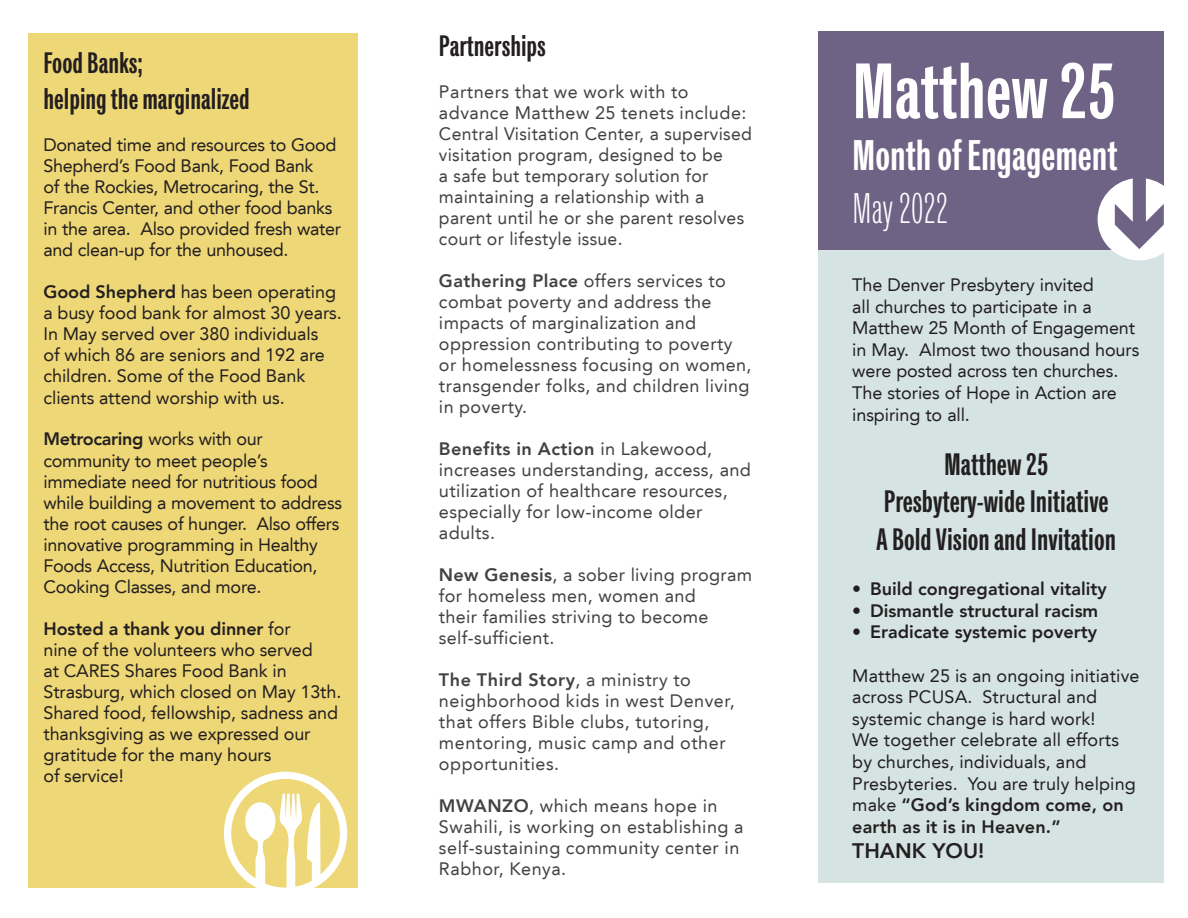
<style>
.page{position:relative;width:1188px;height:918px;background:#fff}
.page>*{position:absolute;margin:0;border:0;box-sizing:border-box;transform-origin:0 0}
.t1{font:79.5px "Classic Grotesque Pro Cm S Bd";color:#fff}
.t2{font:43.5px "Classic Grotesque Pro Cm S Bd";color:#fff}
.t3{font:43.5px "Classic Grotesque Pro Cm Lt";color:#fff}
.t4{font:31.5px/37.8px "Classic Grotesque Pro Cm S Bd";color:#231f20;text-align:center}
.t5{font:30px/36px "Classic Grotesque Pro Cm S Bd";color:#231f20}
.t6{font:800 21px "Avenir LT";color:#231f20}
.t7{font:18px/21px "Avenir LT";letter-spacing:-.005em;color:#231f20}
.t8{font:18px/21px "Avenir LT";letter-spacing:.02em;color:#434242}
.t9{font:800 18px "Avenir LT";color:#231f20}
.s1{font-weight:800}
</style>
<div class="page">
<div style="left:818px;top:31px;width:346px;height:852px;background:#d5e4e2"></div>
<div style="left:818px;top:31px;width:346px;height:218px;background:#6e6285"></div>
<div style="left:28px;top:33px;width:330px;height:855px;background:#eed776"></div>
<svg style="left:1098px;top:178px;width:66px;height:82px"></svg>
<svg style="left:223px;top:772px;width:125px;height:116px"></svg>
<h3 class="t5" style="left:43px;top:46px;width:208px">Food Banks;<br>helping the marginalized</h3>
<p class="t7" style="left:43px;top:135px;width:299px">Donated time and resources to Good Shepherd’s Food Bank, Food Bank<br>of the Rockies, Metrocaring, the St.<br>Francis Center, and other food banks in the area. Also provided fresh water and clean-up for the unhoused.</p>
<p class="t7" style="left:43px;top:282px;width:300px"><span class="s1">Good Shepherd</span> has been operating a busy food bank for almost 30 years.<br>In May served over 380 individuals<br>of which 86 are seniors and 192 are children. Some of the Food Bank clients attend worship with us.</p>
<p class="t7" style="left:43px;top:429px;width:300px"><span class="s1">Metrocaring</span> works with our community to meet people’s immediate need for nutritious food while building a movement to address the root causes of hunger. Also offers innovative programming in Healthy<br>Foods Access, Nutrition Education,<br>Cooking Classes, and more.</p>
<p class="t7" style="left:43px;top:618px;width:299px"><span class="s1">Hosted a thank you dinner</span> for<br>nine of the volunteers who served<br>at CARES Shares Food Bank in<br>Strasburg, which closed on May 13th.<br>Shared food, fellowship, sadness and thanksgiving as we expressed our gratitude for the many hours<br>of service!</p>
<h3 class="t5" style="left:439px;top:28px;width:108px">Partnerships</h3>
<p class="t8" style="left:439px;top:81px;width:315px">Partners that we work with to advance Matthew 25 tenets include:<br>Central Visitation Center, a supervised visitation program, designed to be<br>a safe but temporary solution for maintaining a relationship with a parent until he or she parent resolves court or lifestyle issue.</p>
<p class="t8" style="left:439px;top:270px;width:314px"><span class="s1">Gathering Place</span> offers services to combat poverty and address the impacts of marginalization and oppression contributing to poverty or homelessness focusing on women, transgender folks, and children living in poverty.</p>
<p class="t8" style="left:439px;top:438px;width:313px"><span class="s1">Benefits in Action</span> in Lakewood, increases understanding, access, and utilization of healthcare resources, especially for low-income older adults.</p>
<p class="t8" style="left:439px;top:564px;width:315px"><span class="s1">New Genesis</span>, a sober living program for homeless men, women and<br>their families striving to become self-sufficient.</p>
<p class="t8" style="left:439px;top:669px;width:297px"><span class="s1">The Third Story</span>, a ministry to neighborhood kids in west Denver, that offers Bible clubs, tutoring, mentoring, music camp and other opportunities.</p>
<p class="t8" style="left:439px;top:795px;width:306px"><span class="s1">MWANZO</span>, which means hope in<br>Swahili, is working on establishing a self-sustaining community center in<br>Rabhor, Kenya.</p>
<h1 class="t1" style="left:852px;top:41px;width:265px">Matthew 25</h1>
<h2 class="t2" style="left:852px;top:128px;width:267px">Month of Engagement</h2>
<h2 class="t3" style="left:852px;top:182px;width:98px">May 2022</h2>
<p class="t7" style="left:852px;top:274px;width:289px;line-height:21.6px">The Denver Presbytery invited<br>all churches to participate in a<br>Matthew 25 Month of Engagement in May. Almost two thousand hours were posted across ten churches.<br>The stories of Hope in Action are inspiring to all.</p>
<h3 class="t4" style="left:877px;top:445px;width:241px">Matthew 25<br>Presbytery-wide Initiative<br>A Bold Vision and Invitation</h3>
<p class="t9" style="left:852px;top:578px;width:256px">• Build congregational vitality</p>
<p class="t9" style="left:852px;top:600px;width:248px">• Dismantle structural racism</p>
<p class="t9" style="left:852px;top:621px;width:247px">• Eradicate systemic poverty</p>
<p class="t7" style="left:852px;top:665px;width:289px;line-height:21.6px">Matthew 25 is an ongoing initiative across PCUSA. Structural and systemic change is hard work!<br>We together celebrate all efforts by churches, individuals, and<br>Presbyteries. You are truly helping make <span class="s1">“God’s kingdom come, on earth as it is in Heaven.”</span></p>
<p class="t6" style="left:852px;top:838px;width:134px">THANK YOU!</p>
</div>
